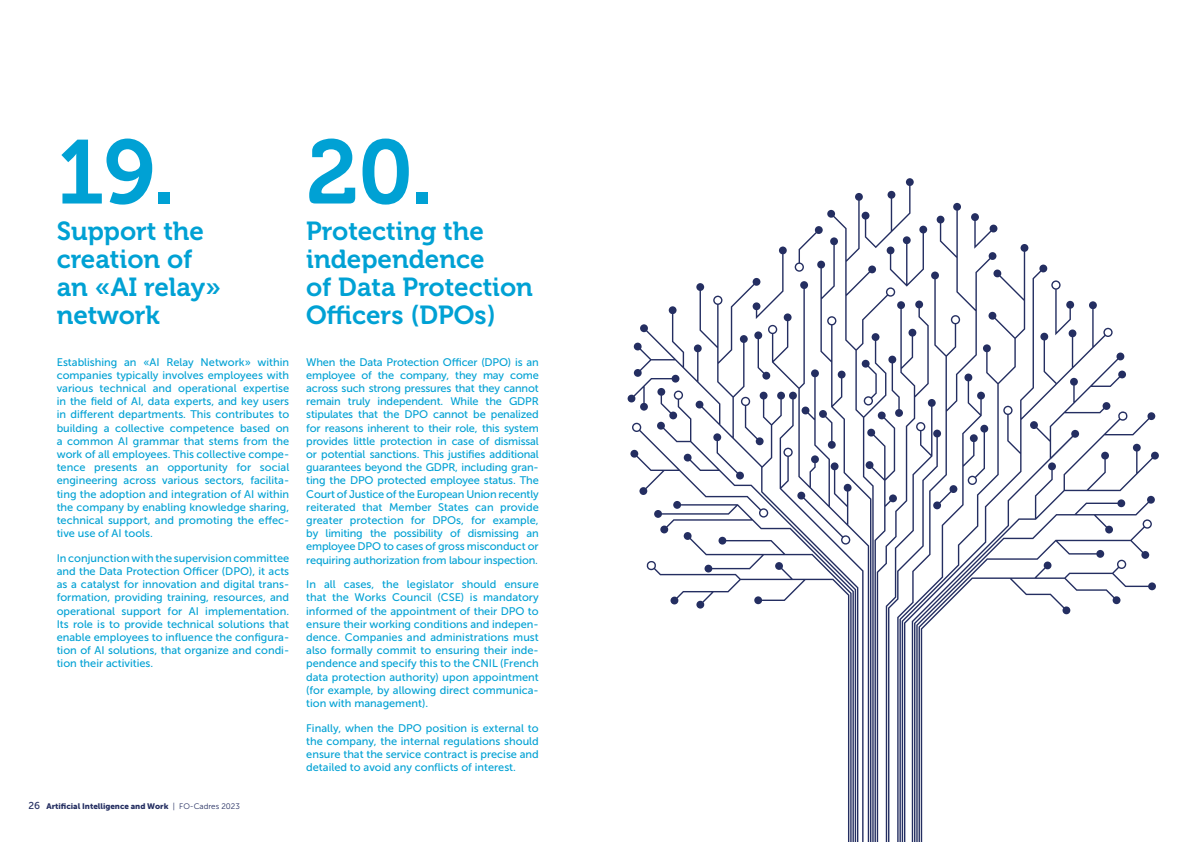
<style>
.page{position:relative;width:1191px;height:842px;background:#fff}
.page>*{position:absolute;margin:0;border:0;box-sizing:border-box;transform-origin:0 0}
.t1{font:90px "Museo 700";color:#00a1d4}
.t2{font:26px/28px "Museo 700";color:#00a1d4}
.t3{font:11px/13.2px "Museo Sans 500";color:#00a1d4;text-align:justify}
.t4{font:8px "Museo Sans 900";color:#242e61}
.s1{font-family:"Museo Sans 500";font-size:10px}
.s2{font-family:"Museo Sans 300"}
</style>
<div class="page">
<svg style="left:957px;top:265px;width:155px;height:146px"></svg>
<svg style="left:957px;top:411px;width:201px;height:149px"></svg>
<svg style="left:967px;top:425px;width:21px;height:60px"></svg>
<svg style="left:1051px;top:280px;width:23px;height:55px"></svg>
<svg style="left:971px;top:213px;width:26px;height:36px"></svg>
<svg style="left:957px;top:560px;width:199px;height:55px"></svg>
<svg style="left:627px;top:178px;width:330px;height:664px"></svg>
<h1 class="t1" style="left:57px;top:122px;width:120px">19.</h1>
<h2 class="t2" style="left:57px;top:217px;width:166px">Support the creation of an «AI relay» network</h2>
<p class="t3" style="left:57px;top:355px;width:234px">Establishing an «AI Relay Network» within companies typically involves employees with various technical and operational expertise in the field of AI, data experts, and key users in different departments. This contributes to building a collective competence based on a common AI grammar that stems from the work of all employees. This collective compe&shy;tence presents an opportunity for social engineering across various sectors, facilita&shy;ting the adoption and integration of AI within the company by enabling knowledge sharing, technical support, and promoting the effec&shy;tive use of AI tools.</p>
<p class="t3" style="left:57px;top:551px;width:234px">In conjunction with the supervision committee and the Data Protection Officer (DPO), it acts as a catalyst for innovation and digital trans&shy;formation, providing training, resources, and operational support for AI implementation.<br>Its role is to provide technical solutions that enable employees to influence the configura&shy;tion of AI solutions, that organize and condi&shy;tion their activities.</p>
<p class="t4" style="left:28px;top:801px;width:213px"><span class="s1">26</span> Artificial Intelligence and Work <span class="s2">| FO-Cadres 2023</span></p>
<h1 class="t1" style="left:306px;top:122px;width:129px">20.</h1>
<h2 class="t2" style="left:306px;top:217px;width:228px">Protecting the independence<br>of Data Protection<br>Officers (DPOs)</h2>
<p class="t3" style="left:306px;top:355px;width:234px">When the Data Protection Officer (DPO) is an employee of the company, they may come across such strong pressures that they cannot remain truly independent. While the GDPR stipulates that the DPO cannot be penalized for reasons inherent to their role, this system provides little protection in case of dismissal or potential sanctions. This justifies additional guarantees beyond the GDPR, including gran&shy;ting the DPO protected employee status. The Court of Justice of the European Union recently reiterated that Member States can provide greater protection for DPOs, for example, by limiting the possibility of dismissing an employee DPO to cases of gross misconduct or requiring authorization from labour inspection.</p>
<p class="t3" style="left:306px;top:578px;width:234px">In all cases, the legislator should ensure that the Works Council (CSE) is mandatory informed of the appointment of their DPO to ensure their working conditions and indepen&shy;dence. Companies and administrations must also formally commit to ensuring their inde&shy;pendence and specify this to the CNIL (French data protection authority) upon appointment (for example, by allowing direct communica&shy;tion with management).</p>
<p class="t3" style="left:306px;top:721px;width:234px">Finally, when the DPO position is external to the company, the internal regulations should ensure that the service contract is precise and detailed to avoid any conflicts of interest.</p>
</div>
